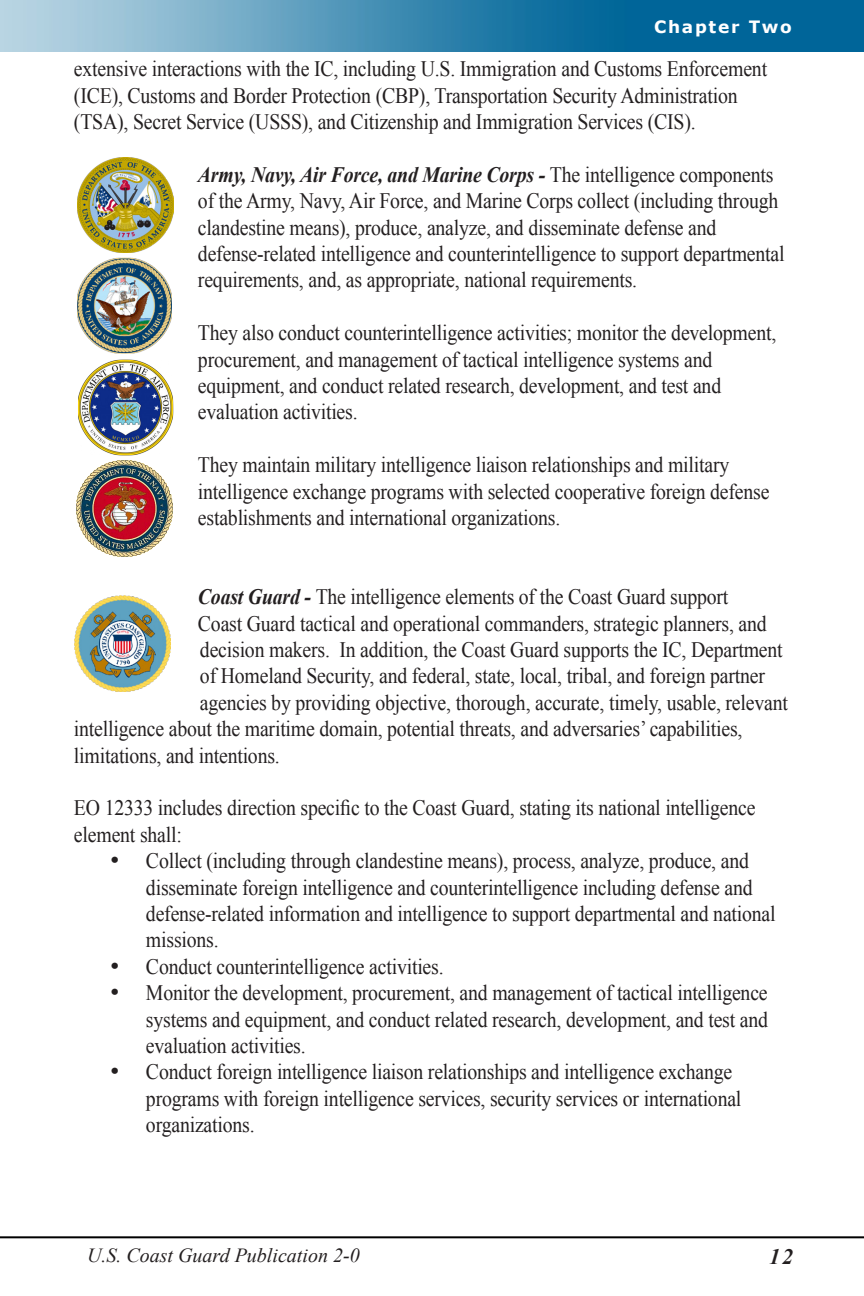
<style>
.page{position:relative;width:864px;height:1296px;background:#fff}
.page>*{position:absolute;margin:0;border:0;box-sizing:border-box;transform-origin:0 0}
.t1{font:22px/26.4px "Times New Roman";letter-spacing:-.01em;color:#231f20;scale:.9 1}
.t2{font:italic 700 22px "Times New Roman";color:#231f20}
.t3{font:italic 20px "Times New Roman";color:#231f20}
.t4{font:700 17px "Verdana";letter-spacing:.1em;color:#fff}
.s1{font-weight:700;font-style:italic}
</style>
<div class="page">
<hr style="left:0;top:1236px;width:864px;height:2px;background:#000">
<img style="left:0;top:0;width:864px;height:52px">
<img style="left:78px;top:157px;width:96px;height:96px">
<img style="left:77px;top:258px;width:95px;height:96px">
<img style="left:78px;top:360px;width:96px;height:96px">
<img style="left:77px;top:461px;width:96px;height:96px">
<img style="left:75px;top:596px;width:96px;height:96px">
<p class="t4" style="left:654px;top:16px;width:139px">Chapter Two</p>
<p class="t1" style="left:74px;top:55px;width:772px">extensive interactions with the IC, including U.S. Immigration and Customs Enforcement (ICE), Customs and Border Protection (CBP), Transportation Security Administration (TSA), Secret Service (USSS), and Citizenship and Immigration Services (CIS).</p>
<p class="t1" style="left:198px;top:161px;width:653px"><span class="s1">Army, Navy, Air Force, and Marine Corps -</span> The intelligence components of the Army, Navy, Air Force, and Marine Corps collect (including through clandestine means), produce, analyze, and disseminate defense and defense-related intelligence and counterintelligence to support departmental requirements, and, as appropriate, national requirements.</p>
<p class="t1" style="left:198px;top:319px;width:644px">They also conduct counterintelligence activities; monitor the development, procurement, and management of tactical intelligence systems and equipment, and conduct related research, development, and test and evaluation activities.</p>
<p class="t1" style="left:198px;top:451px;width:637px">They maintain military intelligence liaison relationships and military intelligence exchange programs with selected cooperative foreign defense establishments and international organizations.</p>
<p class="t1" style="left:198px;top:583px;width:591px"><span class="s1">Coast Guard -</span> The intelligence elements of the Coast Guard support</p>
<p class="t1" style="left:198px;top:610px;width:634px">Coast Guard tactical and operational commanders, strategic planners, and</p>
<p class="t1" style="left:200px;top:636px;width:649px">decision makers. In addition, the Coast Guard supports the IC, Department</p>
<p class="t1" style="left:200px;top:663px;width:629px">of Homeland Security, and federal, state, local, tribal, and foreign partner</p>
<p class="t1" style="left:200px;top:689px;width:655px">agencies by providing objective, thorough, accurate, timely, usable, relevant</p>
<p class="t1" style="left:74px;top:715px;width:744px">intelligence about the maritime domain, potential threats, and adversaries’ capabilities,</p>
<p class="t1" style="left:74px;top:742px;width:230px">limitations, and intentions.</p>
<p class="t1" style="left:74px;top:795px;width:759px">EO 12333 includes direction specific to the Coast Guard, stating its national intelligence element shall:</p>
<p class="t1" style="left:146px;top:847px;width:701px;text-indent:-36px">• Collect (including through clandestine means), process, analyze, produce, and disseminate foreign intelligence and counterintelligence including defense and defense-related information and intelligence to support departmental and national missions.</p>
<p class="t1" style="left:110px;top:953px;width:372px">• Conduct counterintelligence activities.</p>
<p class="t1" style="left:146px;top:979px;width:693px;text-align:justify;text-indent:-36px">• Monitor the development, procurement, and management of tactical intelligence systems and equipment, and conduct related research, development, and test and evaluation activities.</p>
<p class="t1" style="left:146px;top:1059px;width:663px;text-indent:-36px">• Conduct foreign intelligence liaison relationships and intelligence exchange programs with foreign intelligence services, security services or international organizations.</p>
<p class="t3" style="left:87px;top:1242px;width:274px">U.S. Coast Guard Publication 2-0</p>
<p class="t2" style="left:769px;top:1241px;width:26px">12</p>
</div>
